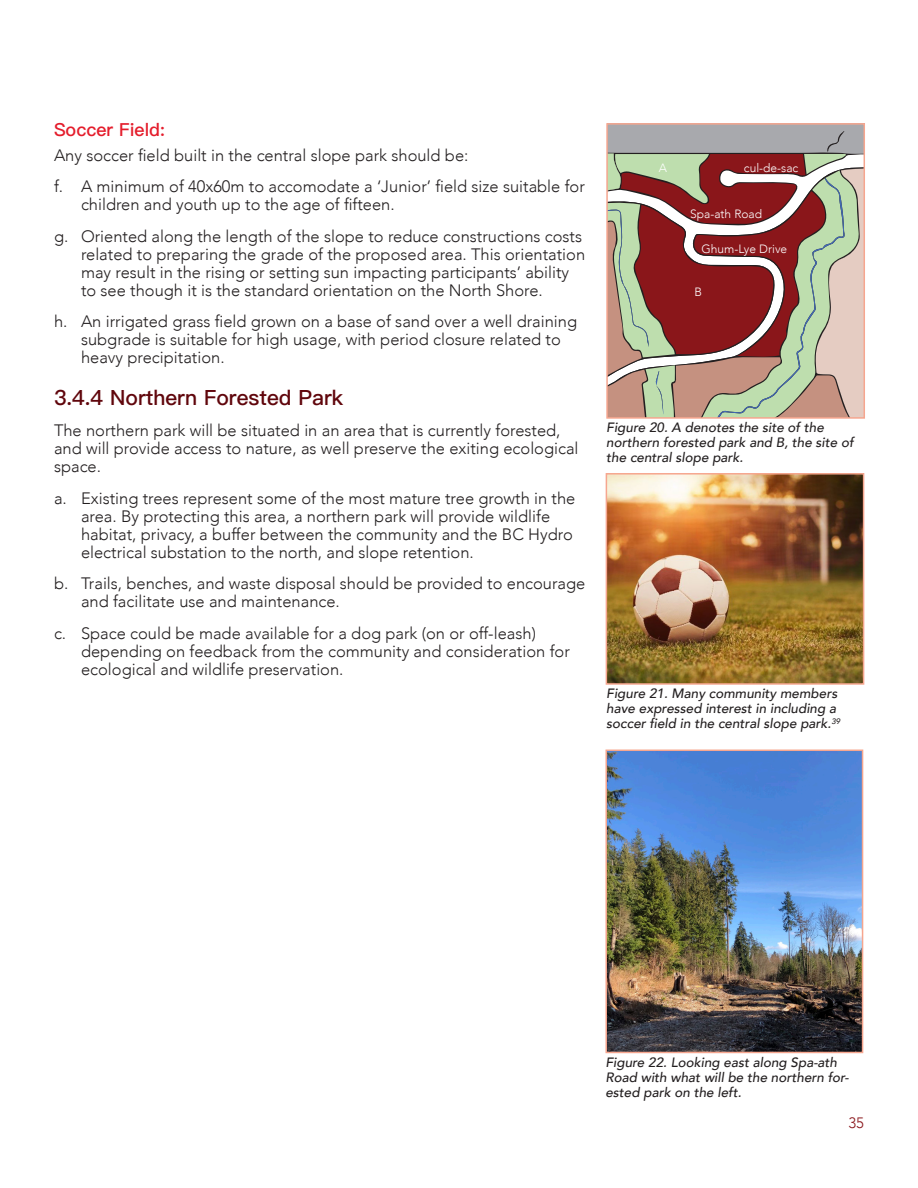
<style>
.page{position:relative;width:918px;height:1188px;background:#fff}
.page>*{position:absolute;margin:0;border:0;box-sizing:border-box;transform-origin:0 0}
.heading_2{font:500 21px "Ping Fang HK";color:#60060c}
.Heading_3{font:500 18px "Ping Fang HK";color:#e41d2c}
.Body_Paragraph{font:300 16.5px/18px "Avenir";color:#231f20}
.t1{font:300 15px "Avenir";color:#8a161b}
.image_figure_Caption{font:italic 500 13.5px/15px "Avenir";color:#231f20}
.Body_Text{font:300 12px "Avenir";color:#fff}
</style>
<div class="page">
<div style="left:607px;top:124px;width:257px;height:7px;background:#a8a9ad"></div>
<svg style="left:609px;top:131px;width:253px;height:285px;background:#ab8578"></svg>
<div style="left:606px;top:123px;width:259px;height:296px;border:2px solid #f6a68f"></div>
<img style="left:609px;top:476px;width:252px;height:206px">
<div style="left:606px;top:473px;width:258px;height:212px;border:2px solid #f6a68f"></div>
<img style="left:608px;top:753px;width:252px;height:297px">
<div style="left:605px;top:750px;width:258px;height:303px;border:2px solid #f6a68f"></div>
<p class="Heading_3" style="left:54px;top:119px;width:112px">Soccer Field:</p>
<p class="Body_Paragraph" style="left:54px;top:146px;width:416px">Any soccer field built in the central slope park should be:</p>
<p class="Body_Paragraph" style="left:81px;top:178px;width:505px;text-indent:-27px">f. A minimum of 40x60m to accomodate a ‘Junior’ field size suitable for children and youth up to the age of fifteen.</p>
<p class="Body_Paragraph" style="left:81px;top:227px;width:506px;text-indent:-27px">g. Oriented along the length of the slope to reduce constructions costs related to preparing the grade of the proposed area. This orientation may result in the rising or setting sun impacting participants’ ability to see though it is the standard orientation on the North Shore.</p>
<p class="Body_Paragraph" style="left:81px;top:313px;width:498px;text-indent:-27px">h. An irrigated grass field grown on a base of sand over a well draining subgrade is suitable for high usage, with period closure related to heavy precipitation.</p>
<p class="heading_2" style="left:54px;top:384px;width:291px">3.4.4 Northern Forested Park</p>
<p class="Body_Paragraph" style="left:54px;top:422px;width:526px">The northern park will be situated in an area that is currently forested, and will provide access to nature, as well preserve the exiting ecological space.</p>
<p class="Body_Paragraph" style="left:81px;top:489px;width:496px;text-indent:-27px">a. Existing trees represent some of the most mature tree growth in the area. By protecting this area, a northern park will provide wildlife habitat, privacy, a buffer between the community and the BC Hydro electrical substation to the north, and slope retention.</p>
<p class="Body_Paragraph" style="left:81px;top:575px;width:506px;text-indent:-27px">b. Trails, benches, and waste disposal should be provided to encourage and facilitate use and maintenance.</p>
<p class="Body_Paragraph" style="left:81px;top:624px;width:490px;text-indent:-27px">c. Space could be made available for a dog park (on or off-leash) depending on feedback from the community and consideration for ecological and wildlife preservation.</p>
<p class="Body_Text" style="left:659px;top:161px;width:10px">A</p>
<p class="Body_Text" style="left:744px;top:161px;width:56px">cul-de-sac</p>
<p class="Body_Text" style="left:690px;top:207px;width:74px">Spa-ath Road</p>
<p class="Body_Text" style="left:702px;top:242px;width:87px">Ghum-Lye Drive</p>
<p class="Body_Text" style="left:695px;top:284px;width:9px">B</p>
<p class="image_figure_Caption" style="left:606px;top:420px;width:249px">Figure 20. A denotes the site of the northern forested park and B, the site of the central slope park.</p>
<p class="image_figure_Caption" style="left:606px;top:686px;width:235px">Figure 21. Many community members have expressed interest in including a soccer field in the central slope park.<sup>39</sup></p>
<p class="image_figure_Caption" style="left:605px;top:1055px;width:245px">Figure 22. Looking east along Spa-ath<br>Road with what will be the northern for&shy;ested park on the left.</p>
<p class="t1" style="left:848px;top:1114px;width:17px">35</p>
</div>
